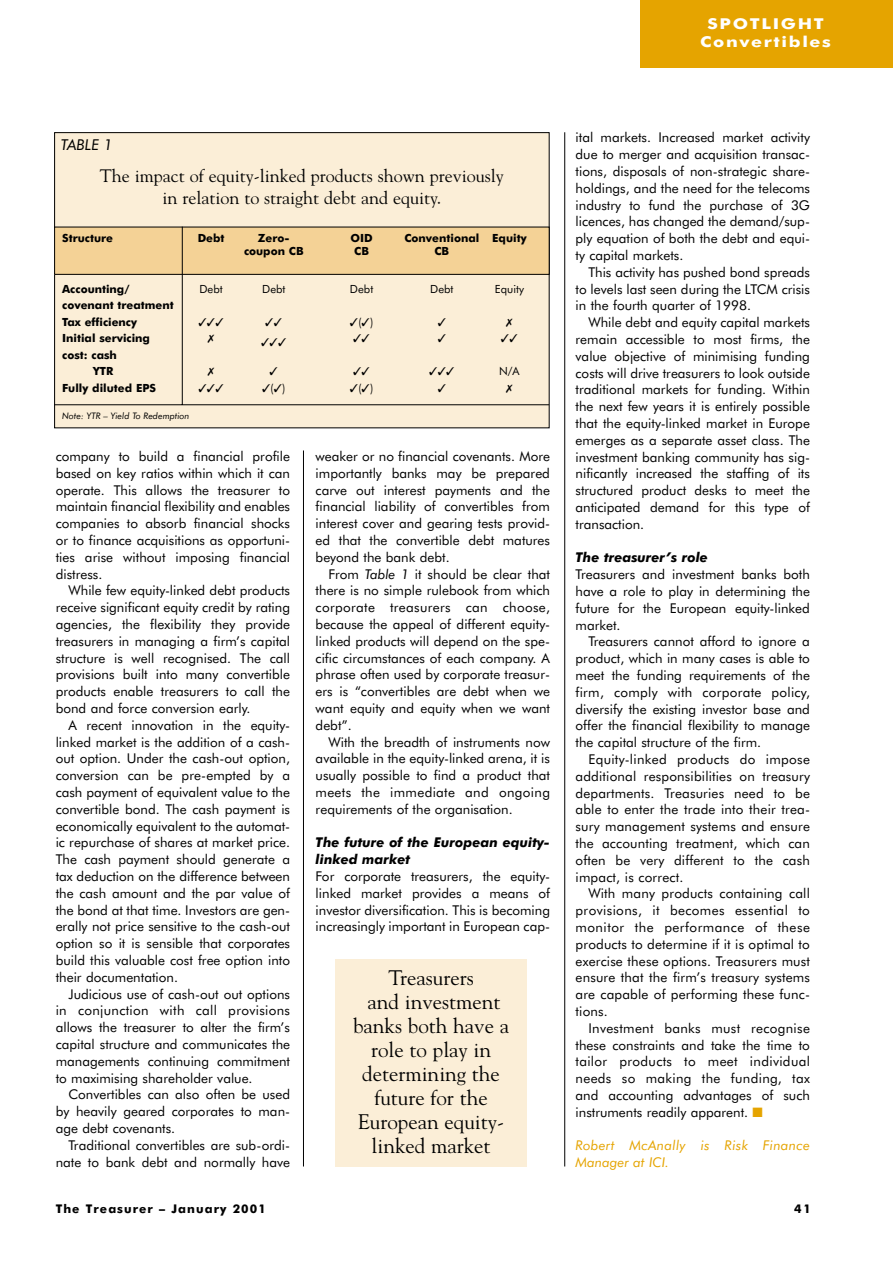
<style>
.page{position:relative;width:893px;height:1263px;background:#fff}
.page>*{position:absolute;margin:0;border:0;box-sizing:border-box;transform-origin:0 0}
.t1{font:21px/24px "Goudy";color:#000;text-align:center}
.t2{font:18px/21.6px "Goudy";color:#000;text-align:center}
.t3{font:700 15px/18px "Futura BT";letter-spacing:.09em;color:#fff;text-align:center;scale:1.2 1}
.t4{font:italic 15px "Futura BT";color:#000}
.t5{font:13.5px/16.8px "Futura BT";color:#000;text-align:justify}
.t6{font:italic 700 13.5px/16.8px "Futura BT";color:#000}
.t7{font:italic 13.5px/16.8px "Futura BT";letter-spacing:.025em;color:#e5a400}
.t8{font:700 12px "Futura BT";letter-spacing:.085em;color:#000}
.t9{font:700 11.25px/16.5px "Futura BT";color:#000}
.t10{font:11.25px "Futura BT";color:#000}
.t11{font:11.25px "Zapf Dingbats";color:#000}
.t12{font:italic 9px "Futura BT";color:#000}
.s1{font-style:italic}
.s2{color:#e5a400}
</style>
<div class="page">
<div style="left:640px;top:0;width:252px;height:68px;background:#e5a400"></div>
<hr style="left:303px;top:450px;width:1px;height:717px;background:#000">
<hr style="left:564px;top:132px;width:1px;height:1035px;background:#000">
<div style="left:55px;top:133px;width:494px;height:295px;background:#fbeed7"></div>
<div style="left:54px;top:132px;width:495px;height:296px;border:1px solid #000"></div>
<div style="left:55px;top:227px;width:494px;height:47px;background:#f4d296"></div>
<div style="left:54px;top:227px;width:495px;height:48px;border:1px solid #000"></div>
<hr style="left:182px;top:227px;width:1px;height:178px;background:#000">
<hr style="left:54px;top:404px;width:495px;height:1px;background:#000">
<div style="left:335px;top:959px;width:192px;height:208px;background:#fbeed7"></div>
<p class="t3" style="left:700px;top:16px;width:110px">SPOTLIGHT<br>Convertibles</p>
<p class="t4" style="left:61px;top:140px;width:53px">TABLE 1</p>
<h2 class="t2" style="left:100px;top:166px;width:405px">The impact of equity-linked products shown previously in relation to straight debt and equity.</h2>
<p class="t9" style="left:62px;top:231px;width:52px">Structure</p>
<p class="t9" style="left:198px;top:231px;width:28px">Debt</p>
<p class="t9" style="left:258px;top:231px;width:33px">Zero-</p>
<p class="t9" style="left:350px;top:231px;width:24px">OID</p>
<p class="t9" style="left:404px;top:231px;width:124px">Conventional Equity</p>
<p class="t9" style="left:244px;top:244px;width:61px">coupon CB</p>
<p class="t9" style="left:354px;top:244px;width:16px">CB</p>
<p class="t9" style="left:434px;top:244px;width:16px">CB</p>
<p class="t9" style="left:62px;top:282px;width:69px">Accounting/</p>
<p class="t10" style="left:199px;top:285px;width:25px">Debt</p>
<p class="t10" style="left:262px;top:285px;width:25px">Debt</p>
<p class="t10" style="left:350px;top:285px;width:25px">Debt</p>
<p class="t10" style="left:430px;top:285px;width:25px">Debt</p>
<p class="t10" style="left:495px;top:285px;width:31px">Equity</p>
<p class="t9" style="left:62px;top:298px;width:113px">covenant treatment<br>Tax efficiency</p>
<p class="t11" style="left:198px;top:317px;width:27px">✓✓✓</p>
<p class="t10" style="left:350px;top:318px;width:25px">✓(✓)</p>
<p class="t9" style="left:62px;top:331px;width:89px">Initial servicing</p>
<p class="t11" style="left:261px;top:337px;width:27px">✓✓✓</p>
<p class="t9" style="left:93px;top:348px;width:25px;text-indent:-31px">cost: cash<br>YTR</p>
<p class="t9" style="left:62px;top:381px;width:95px">Fully diluted EPS</p>
<p class="t11" style="left:198px;top:383px;width:27px">✓✓✓</p>
<p class="t10" style="left:262px;top:384px;width:25px">✓(✓)</p>
<p class="t10" style="left:350px;top:384px;width:25px">✓(✓)</p>
<p class="t12" style="left:62px;top:413px;width:129px">Note: YTR – Yield To Redemption</p>
<p class="t11" style="left:429px;top:366px;width:27px">✓✓✓</p>
<p class="t10" style="left:499px;top:367px;width:22px">N/A</p>
<p class="t5" style="left:56px;top:449px;width:236px">company to build a financial profile based on key ratios within which it can operate. This allows the treasurer to maintain financial flexibility and enables companies to absorb financial shocks or to finance acquisitions as opportuni&shy;ties arise without imposing financial distress.</p>
<p class="t5" style="left:56px;top:584px;width:236px;text-indent:13px">While few equity-linked debt products receive significant equity credit by rating agencies, the flexibility they provide treasurers in managing a firm’s capital structure is well recognised. The call provisions built into many convertible products enable treasurers to call the bond and force conversion early.</p>
<p class="t5" style="left:56px;top:718px;width:236px;text-indent:13px">A recent innovation in the equity&shy;linked market is the addition of a cash&shy;out option. Under the cash-out option, conversion can be pre-empted by a cash payment of equivalent value to the convertible bond. The cash payment is economically equivalent to the automat&shy;ic repurchase of shares at market price.<br>The cash payment should generate a tax deduction on the difference between the cash amount and the par value of the bond at that time. Investors are gen&shy;erally not price sensitive to the cash-out option so it is sensible that corporates build this valuable cost free option into their documentation.</p>
<p class="t5" style="left:56px;top:987px;width:236px;text-indent:13px">Judicious use of cash-out out options in conjunction with call provisions allows the treasurer to alter the firm’s capital structure and communicates the managements continuing commitment to maximising shareholder value.</p>
<p class="t5" style="left:56px;top:1088px;width:236px;text-indent:13px">Convertibles can also often be used by heavily geared corporates to man&shy;age debt covenants.</p>
<p class="t5" style="left:56px;top:1138px;width:236px;text-align:right">Traditional convertibles are sub-ordi&shy;nate to bank debt and normally have</p>
<p class="t5" style="left:315px;top:449px;width:236px">weaker or no financial covenants. More importantly banks may be prepared carve out interest payments and the financial liability of convertibles from interest cover and gearing tests provid&shy;ed that the convertible debt matures beyond the bank debt.</p>
<p class="t5" style="left:315px;top:567px;width:236px;text-indent:13px">From <span class="s1">Table 1</span> it should be clear that there is no simple rulebook from which corporate treasurers can choose, because the appeal of different equity&shy;linked products will depend on the spe&shy;cific circumstances of each company. A phrase often used by corporate treasur&shy;ers is “convertibles are debt when we want equity and equity when we want debt”.</p>
<p class="t5" style="left:315px;top:735px;width:236px;text-indent:13px">With the breadth of instruments now available in the equity-linked arena, it is usually possible to find a product that meets the immediate and ongoing requirements of the organisation.</p>
<p class="t6" style="left:315px;top:836px;width:236px">The future of the European equity&shy;linked market</p>
<p class="t5" style="left:315px;top:869px;width:236px">For corporate treasurers, the equity&shy;linked market provides a means of investor diversification. This is becoming increasingly important in European cap-</p>
<h1 class="t1" style="left:353px;top:967px;width:158px">Treasurers<br>and investment banks both have a role to play in determining the future for the<br>European equity&shy;linked market</h1>
<p class="t5" style="left:575px;top:131px;width:236px">ital markets. Increased market activity due to merger and acquisition transac&shy;tions, disposals of non-strategic share&shy;holdings, and the need for the telecoms industry to fund the purchase of 3G licences, has changed the demand/sup&shy;ply equation of both the debt and equi&shy;ty capital markets.</p>
<p class="t5" style="left:575px;top:265px;width:236px;text-indent:13px">This activity has pushed bond spreads to levels last seen during the LTCM crisis in the fourth quarter of 1998.</p>
<p class="t5" style="left:575px;top:316px;width:236px;text-indent:13px">While debt and equity capital markets remain accessible to most firms, the value objective of minimising funding costs will drive treasurers to look outside traditional markets for funding. Within the next few years it is entirely possible that the equity-linked market in Europe emerges as a separate asset class. The investment banking community has sig&shy;nificantly increased the staffing of its structured product desks to meet the anticipated demand for this type of transaction.</p>
<p class="t6" style="left:575px;top:551px;width:134px">The treasurer’s role</p>
<p class="t5" style="left:575px;top:568px;width:236px">Treasurers and investment banks both have a role to play in determining the future for the European equity-linked market.</p>
<p class="t5" style="left:575px;top:635px;width:236px;text-indent:13px">Treasurers cannot afford to ignore a product, which in many cases is able to meet the funding requirements of the firm, comply with corporate policy, diversify the existing investor base and offer the financial flexibility to manage the capital structure of the firm.</p>
<p class="t5" style="left:575px;top:752px;width:236px;text-indent:13px">Equity-linked products do impose additional responsibilities on treasury departments. Treasuries need to be able to enter the trade into their trea&shy;sury management systems and ensure the accounting treatment, which can often be very different to the cash impact, is correct.</p>
<p class="t5" style="left:575px;top:887px;width:236px;text-indent:13px">With many products containing call provisions, it becomes essential to monitor the performance of these products to determine if it is optimal to exercise these options. Treasurers must ensure that the firm’s treasury systems are capable of performing these func&shy;tions.</p>
<p class="t5" style="left:575px;top:1021px;width:236px;text-indent:13px">Investment banks must recognise these constraints and take the time to tailor products to meet individual needs so making the funding, tax and accounting advantages of such instruments readily apparent. <span class="s2">■</span></p>
<p class="t7" style="left:575px;top:1139px;width:236px">Robert McAnally is Risk Finance<br>Manager at ICI.</p>
<p class="t8" style="left:56px;top:1205px;width:212px">The Treasurer – January 2001</p>
<p class="t8" style="left:794px;top:1205px;width:18px">41</p>
</div>
